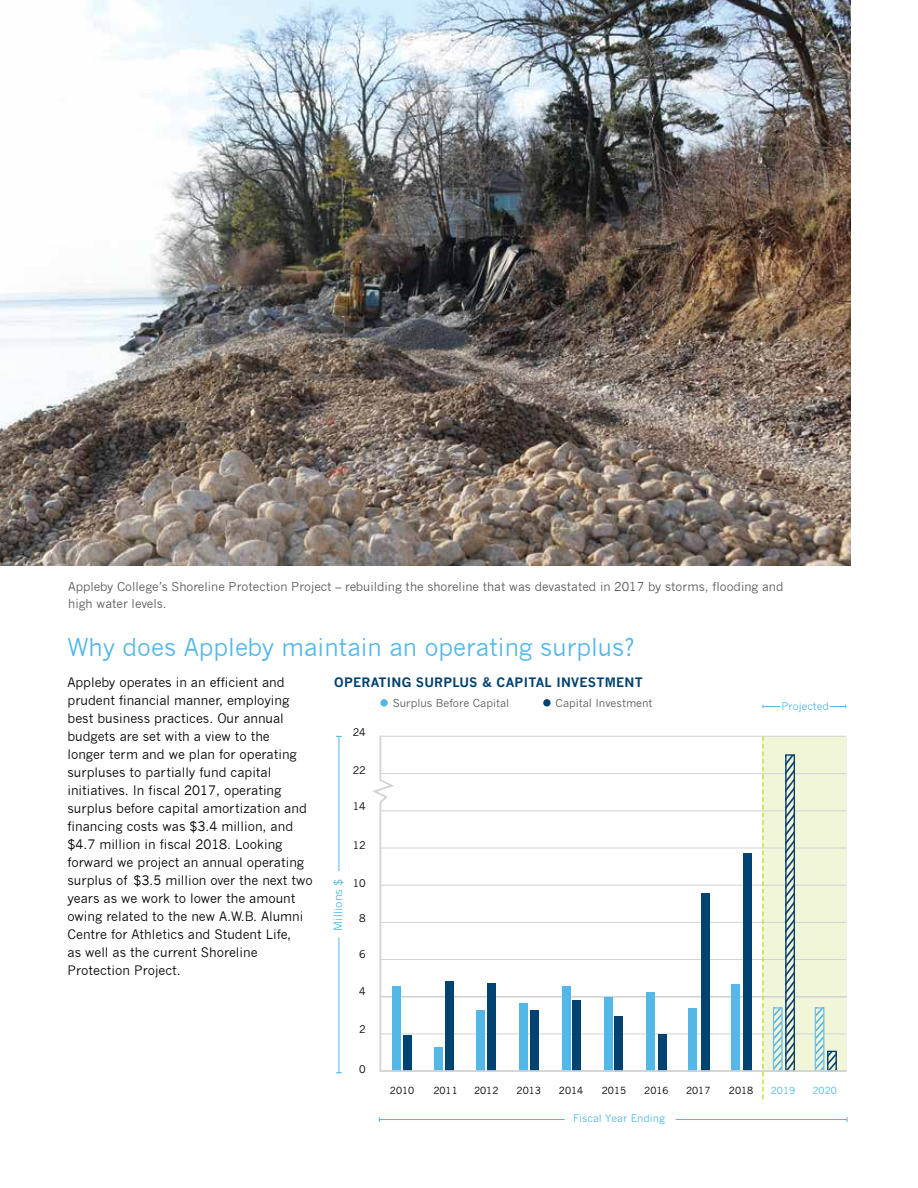
<style>
.page{position:relative;width:918px;height:1188px;background:#fff}
.page>*{position:absolute;margin:0;border:0;box-sizing:border-box;transform-origin:0 0}
.t1{font:24px "News Gothic";color:#53b7e8}
.t2{font:12.75px/18px "News Gothic";color:#000}
.t3{font:700 12.75px "News Gothic";letter-spacing:.02em;color:#00416f}
.t4{font:12px/16.5px "News Gothic";color:#58595b}
.t5{font:11.25px "News Gothic";color:#53b7e8}
.t6{font:10.8px "News Gothic";color:#58595b}
.t7{font:10.5px "News Gothic";color:#53b7e8}
.t8{font:10.5px "News Gothic";color:#000}
.t9{font:9.75px "News Gothic";color:#000}
.t10{font:9.75px "News Gothic";color:#53b7e8}
</style>
<div class="page">
<img style="left:0;top:0;width:850px;height:566px">
<svg style="left:762px;top:1073px;width:2px;height:27px"></svg>
<svg style="left:380px;top:699px;width:8px;height:8px"></svg>
<svg style="left:543px;top:699px;width:8px;height:8px"></svg>
<svg style="left:830px;top:705px;width:16px;height:3px"></svg>
<svg style="left:762px;top:705px;width:18px;height:3px"></svg>
<hr style="left:338px;top:736px;width:1px;height:135px;background:#53b7e8">
<hr style="left:338px;top:937px;width:1px;height:136px;background:#53b7e8">
<hr style="left:676px;top:1119px;width:171px;height:1px;background:#53b7e8">
<hr style="left:379px;top:1119px;width:186px;height:1px;background:#53b7e8">
<svg style="left:372px;top:735px;width:475px;height:338px"></svg>
<p class="t4" style="left:68px;top:579px;width:717px">Appleby College’s Shoreline Protection Project – rebuilding the shoreline that was devastated in 2017 by storms, flooding and high water levels.</p>
<h1 class="t1" style="left:68px;top:634px;width:568px">Why does Appleby maintain an operating surplus?</h1>
<p class="t2" style="left:67px;top:673px;width:219px">Appleby operates in an efficient and</p>
<p class="t3" style="left:334px;top:675px;width:310px">OPERATING SURPLUS &amp; CAPITAL INVESTMENT</p>
<p class="t2" style="left:67px;top:691px;width:247px">prudent financial manner, employing best business practices. Our annual budgets are set with a view to the<br>longer term and we plan for operating surpluses to partially fund capital initiatives. In fiscal 2017, operating surplus before capital amortization and financing costs was $3.4 million, and $4.7 million in fiscal 2018. Looking forward we project an annual operating surplus of $3.5 million over the next two years as we work to lower the amount owing related to the new A.W.B. Alumni Centre for Athletics and Student Life,<br>as well as the current Shoreline Protection Project.</p>
<p class="t6" style="left:393px;top:696px;width:118px">Surplus Before Capital</p>
<p class="t6" style="left:556px;top:696px;width:98px">Capital Investment</p>
<p class="t7" style="left:781px;top:700px;width:49px">Projected</p>
<p class="t8" style="left:353px;top:726px;width:15px">24</p>
<p class="t8" style="left:353px;top:764px;width:15px">22</p>
<p class="t8" style="left:353px;top:800px;width:15px">14</p>
<p class="t8" style="left:353px;top:839px;width:15px">12</p>
<p class="t8" style="left:353px;top:877px;width:15px">10</p>
<p class="t5" style="left:332px;top:931px;width:53px;rotate:-90deg">Millions $</p>
<p class="t8" style="left:359px;top:912px;width:8px">8</p>
<p class="t8" style="left:359px;top:948px;width:8px">6</p>
<p class="t8" style="left:359px;top:985px;width:8px">4</p>
<p class="t8" style="left:359px;top:1023px;width:8px">2</p>
<p class="t8" style="left:359px;top:1063px;width:8px">0</p>
<p class="t9" style="left:390px;top:1085px;width:26px">2010</p>
<p class="t9" style="left:433px;top:1085px;width:26px">2011</p>
<p class="t9" style="left:474px;top:1085px;width:26px">2012</p>
<p class="t9" style="left:517px;top:1085px;width:26px">2013</p>
<p class="t9" style="left:559px;top:1085px;width:26px">2014</p>
<p class="t9" style="left:602px;top:1085px;width:26px">2015</p>
<p class="t9" style="left:644px;top:1085px;width:26px">2016</p>
<p class="t9" style="left:686px;top:1085px;width:26px">2017</p>
<p class="t9" style="left:729px;top:1085px;width:26px">2018</p>
<p class="t10" style="left:771px;top:1085px;width:26px">2019</p>
<p class="t10" style="left:813px;top:1085px;width:26px">2020</p>
<p class="t7" style="left:573px;top:1112px;width:94px">Fiscal Year Ending</p>
</div>
